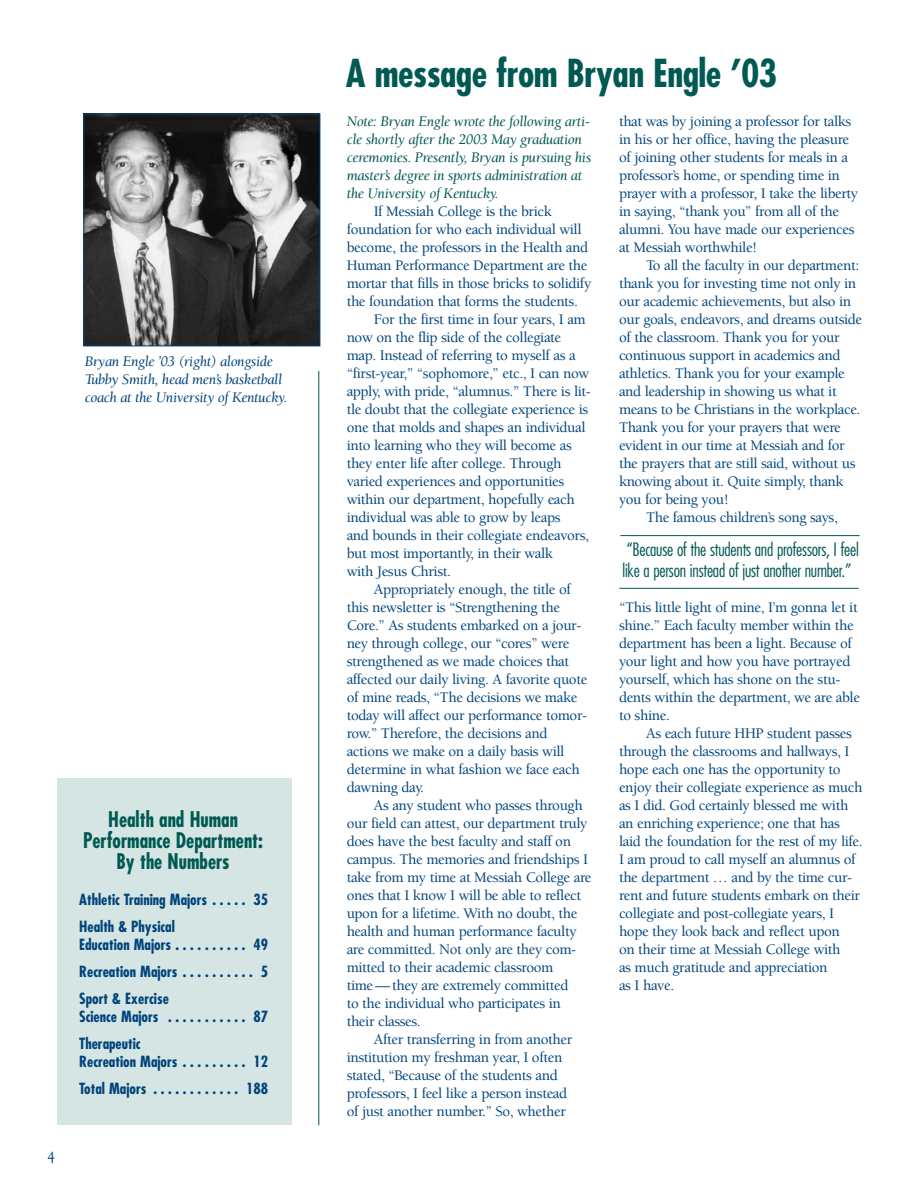
<style>
.page{position:relative;width:918px;height:1188px;background:#fff}
.page>*{position:absolute;margin:0;border:0;box-sizing:border-box;transform-origin:0 0}
.t1{font:700 condensed 37.5px "Futura";letter-spacing:-.015em;color:#005953}
.t2{font:700 condensed 21px/21px "Futura";color:#005953;text-align:center;scale:.93 1}
.t3{font:300 condensed 18px/21px "Futura";letter-spacing:-.015em;color:#005953}
.t4{font:500 15px/18px "Berkeley";letter-spacing:-.025em;color:#00447c}
.t5{font:700 condensed 15px/27px "Futura";color:#00447c}
.t6{font:italic 15px/18px "Berkeley";letter-spacing:-.025em;color:#005953}
.t7{font:italic 15px/18px "Berkeley";letter-spacing:-.025em;color:#00447c}
.t8{font:15px "Goudy";color:#00447c}
</style>
<div class="page">
<div style="left:57px;top:779px;width:234px;height:346px;background:#d5e5e3"></div>
<hr style="left:319px;top:371px;width:1px;height:754px;background:#005953">
<img style="left:86px;top:116px;width:232px;height:228px">
<div style="left:84px;top:114px;width:236px;height:232px;border:1px solid #00447c"></div>
<hr style="left:620px;top:535px;width:240px;height:1px;background:#005953">
<hr style="left:619px;top:588px;width:240px;height:1px;background:#005953">
<p class="t7" style="left:85px;top:354px;width:204px">Bryan Engle ’03 (right) alongside<br>Tubby Smith, head men’s basketball coach at the University of Kentucky.</p>
<p class="t8" style="left:48px;top:1151px;width:9px">4</p>
<h2 class="t2" style="left:83px;top:811px;width:195px">Health and Human<br>Performance Department:<br>By the Numbers</h2>
<p class="t5" style="left:79px;top:887px;width:191px">Athletic Training Majors . . . . . 35<br>Health &amp; Physical</p>
<p class="t5" style="left:79px;top:932px;width:191px;text-align:justify">Education Majors . . . . . . . . . . 49<br>Recreation Majors . . . . . . . . . . 5<br>Sport &amp; Exercise</p>
<p class="t5" style="left:79px;top:1004px;width:191px">Science Majors . . . . . . . . . . . 87<br>Therapeutic</p>
<p class="t5" style="left:79px;top:1049px;width:191px">Recreation Majors . . . . . . . . . 12<br>Total Majors . . . . . . . . . . . . 188</p>
<h1 class="t1" style="left:346px;top:57px;width:433px">A message from Bryan Engle ’03</h1>
<p class="t6" style="left:347px;top:114px;width:246px">Note: Bryan Engle wrote the following arti&shy;cle shortly after the 2003 May graduation ceremonies. Presently, Bryan is pursuing his master’s degree in sports administration at the University of Kentucky.</p>
<p class="t4" style="left:374px;top:204px;width:180px">If Messiah College is the brick</p>
<p class="t4" style="left:347px;top:222px;width:236px">foundation for who each individual will</p>
<p class="t4" style="left:347px;top:240px;width:243px">become, the professors in the Health and</p>
<p class="t4" style="left:347px;top:258px;width:242px">Human Performance Department are the</p>
<p class="t4" style="left:347px;top:276px;width:246px">mortar that fills in those bricks to solidify</p>
<p class="t4" style="left:347px;top:294px;width:233px">the foundation that forms the students.</p>
<p class="t4" style="left:374px;top:312px;width:214px">For the first time in four years, I am</p>
<p class="t4" style="left:347px;top:330px;width:216px">now on the flip side of the collegiate</p>
<p class="t4" style="left:347px;top:348px;width:231px">map. Instead of referring to myself as a</p>
<p class="t4" style="left:347px;top:366px;width:244px">“first-year,” “sophomore,” etc., I can now</p>
<p class="t4" style="left:347px;top:384px;width:246px">apply, with pride, “alumnus.” There is lit-</p>
<p class="t4" style="left:347px;top:402px;width:243px">tle doubt that the collegiate experience is</p>
<p class="t4" style="left:347px;top:420px;width:240px">one that molds and shapes an individual</p>
<p class="t4" style="left:347px;top:438px;width:227px">into learning who they will become as</p>
<p class="t4" style="left:347px;top:456px;width:216px">they enter life after college. Through</p>
<p class="t4" style="left:347px;top:474px;width:219px">varied experiences and opportunities</p>
<p class="t4" style="left:347px;top:492px;width:230px">within our department, hopefully each</p>
<p class="t4" style="left:347px;top:510px;width:215px">individual was able to grow by leaps</p>
<p class="t4" style="left:347px;top:528px;width:244px">and bounds in their collegiate endeavors,</p>
<p class="t4" style="left:347px;top:546px;width:208px">but most importantly, in their walk</p>
<p class="t4" style="left:347px;top:564px;width:106px">with Jesus Christ.</p>
<p class="t4" style="left:374px;top:582px;width:199px">Appropriately enough, the title of</p>
<p class="t4" style="left:347px;top:600px;width:215px">this newsletter is “Strengthening the</p>
<p class="t4" style="left:347px;top:618px;width:236px">Core.” As students embarked on a jour-</p>
<p class="t4" style="left:347px;top:636px;width:224px">ney through college, our “cores” were</p>
<p class="t4" style="left:347px;top:654px;width:224px">strengthened as we made choices that</p>
<p class="t4" style="left:347px;top:672px;width:242px">affected our daily living. A favorite quote</p>
<p class="t4" style="left:347px;top:690px;width:232px">of mine reads, “The decisions we make</p>
<p class="t4" style="left:347px;top:708px;width:242px">today will affect our performance tomor-</p>
<p class="t4" style="left:347px;top:726px;width:202px">row.” Therefore, the decisions and</p>
<p class="t4" style="left:347px;top:744px;width:219px">actions we make on a daily basis will</p>
<p class="t4" style="left:347px;top:762px;width:235px">determine in what fashion we face each</p>
<p class="t4" style="left:347px;top:780px;width:79px">dawning day.</p>
<p class="t4" style="left:374px;top:798px;width:211px">As any student who passes through</p>
<p class="t4" style="left:347px;top:816px;width:242px">our field can attest, our department truly</p>
<p class="t4" style="left:347px;top:834px;width:226px">does have the best faculty and staff on</p>
<p class="t4" style="left:347px;top:852px;width:243px">campus. The memories and friendships I</p>
<p class="t4" style="left:347px;top:870px;width:246px">take from my time at Messiah College are</p>
<p class="t4" style="left:347px;top:888px;width:236px">ones that I know I will be able to reflect</p>
<p class="t4" style="left:347px;top:906px;width:232px">upon for a lifetime. With no doubt, the</p>
<p class="t4" style="left:347px;top:924px;width:231px">health and human performance faculty</p>
<p class="t4" style="left:347px;top:942px;width:231px">are committed. Not only are they com-</p>
<p class="t4" style="left:347px;top:960px;width:208px">mitted to their academic classroom</p>
<p class="t4" style="left:347px;top:978px;width:223px">time — they are extremely committed</p>
<p class="t4" style="left:347px;top:996px;width:216px">to the individual who participates in</p>
<p class="t4" style="left:347px;top:1014px;width:76px">their classes.</p>
<p class="t4" style="left:374px;top:1032px;width:200px">After transferring in from another</p>
<p class="t4" style="left:347px;top:1050px;width:217px">institution my freshman year, I often</p>
<p class="t4" style="left:347px;top:1068px;width:213px">stated, “Because of the students and</p>
<p class="t4" style="left:347px;top:1086px;width:222px">professors, I feel like a person instead</p>
<p class="t4" style="left:347px;top:1104px;width:221px">of just another number.” So, whether</p>
<p class="t4" style="left:619px;top:114px;width:240px">that was by joining a professor for talks in his or her office, having the pleasure of joining other students for meals in a professor’s home, or spending time in prayer with a professor, I take the liberty in saying, “thank you” from all of the alumni. You have made our experiences at Messiah worthwhile!</p>
<p class="t4" style="left:646px;top:258px;width:215px">To all the faculty in our department:</p>
<p class="t4" style="left:619px;top:276px;width:239px">thank you for investing time not only in</p>
<p class="t4" style="left:619px;top:294px;width:234px">our academic achievements, but also in</p>
<p class="t4" style="left:619px;top:312px;width:245px">our goals, endeavors, and dreams outside</p>
<p class="t4" style="left:619px;top:330px;width:222px">of the classroom. Thank you for your</p>
<p class="t4" style="left:619px;top:348px;width:223px">continuous support in academics and</p>
<p class="t4" style="left:619px;top:366px;width:227px">athletics. Thank you for your example</p>
<p class="t4" style="left:619px;top:384px;width:219px">and leadership in showing us what it</p>
<p class="t4" style="left:619px;top:402px;width:243px">means to be Christians in the workplace.</p>
<p class="t4" style="left:619px;top:420px;width:223px">Thank you for your prayers that were</p>
<p class="t4" style="left:619px;top:438px;width:227px">evident in our time at Messiah and for</p>
<p class="t4" style="left:619px;top:456px;width:238px">the prayers that are still said, without us</p>
<p class="t4" style="left:619px;top:474px;width:226px">knowing about it. Quite simply, thank</p>
<p class="t4" style="left:619px;top:492px;width:112px">you for being you!</p>
<p class="t4" style="left:646px;top:510px;width:193px">The famous children’s song says,</p>
<p class="t3" style="left:622px;top:540px;width:238px">“Because of the students and professors, I feel like a person instead of just another number.”</p>
<p class="t4" style="left:619px;top:600px;width:243px">“This little light of mine, I’m gonna let it shine.” Each faculty member within the department has been a light. Because of your light and how you have portrayed yourself, which has shone on the stu&shy;dents within the department, we are able to shine.</p>
<p class="t4" style="left:619px;top:726px;width:245px;text-indent:27px">As each future HHP student passes through the classrooms and hallways, I hope each one has the opportunity to enjoy their collegiate experience as much as I did. God certainly blessed me with an enriching experience; one that has laid the foundation for the rest of my life.<br>I am proud to call myself an alumnus of the department … and by the time cur&shy;rent and future students embark on their collegiate and post-collegiate years, I hope they look back and reflect upon<br>on their time at Messiah College with<br>as much gratitude and appreciation<br>as I have.</p>
</div>
